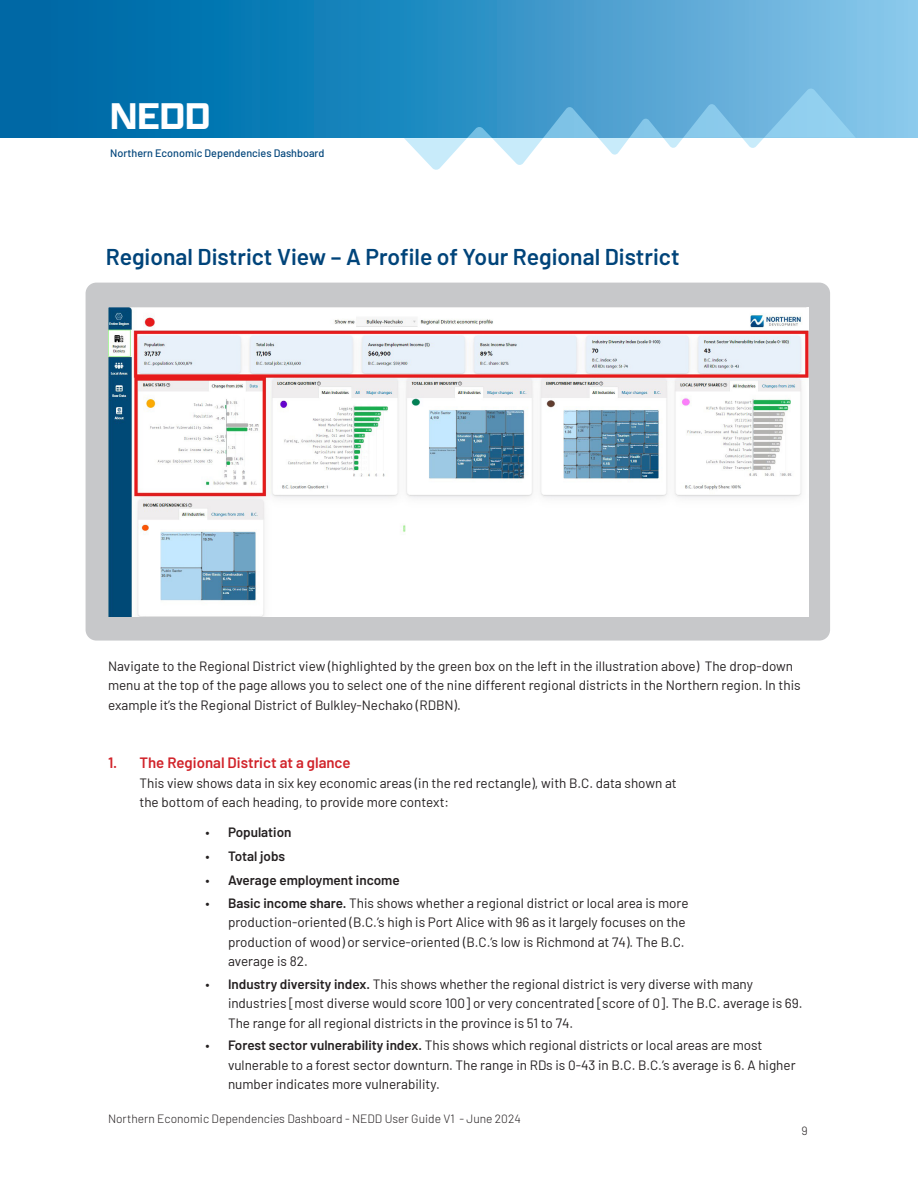
<style>
.page{position:relative;width:918px;height:1188px;background:#fff}
.page>*{position:absolute;margin:0;border:0;box-sizing:border-box;transform-origin:0 0}
.t1{font:600 39.6px "Apotek Extra Wide";color:#fff}
.t2{font:600 22.8px "Barlow";color:#00447a}
.t3{font:600 15px "Barlow";color:#d1232a}
.t4{font:13.5px/19.5px "Barlow";color:#231f20}
.t5{font:600 13.5px "Barlow";color:#231f20}
.t6{font:300 12px "Barlow";color:#231f20}
.t7{font:500 10.8px "Barlow";color:#00447a}
.s1{font-weight:400}
.s2{font-weight:600}
</style>
<div class="page">
<div style="left:86px;top:283px;width:744px;height:358px;background:#c7c8ca;border-radius:11px"></div>
<img style="left:108px;top:307px;width:701px;height:309px">
<svg style="left:0;top:0;width:918px;height:138px;background:#2d8ec2"></svg>
<svg style="left:404px;top:89px;width:452px;height:81px"></svg>
<p class="t1" style="left:110px;top:91px;width:102px">NEDD</p>
<p class="t7" style="left:110px;top:145px;width:216px">Northern Economic Dependencies Dashboard</p>
<p class="t2" style="left:106px;top:240px;width:575px">Regional District View – A Profile of Your Regional District</p>
<p class="t4" style="left:108px;top:655px;width:694px">Navigate to the Regional District view (highlighted by the green box on the left in the illustration above) The drop-down menu at the top of the page allows you to select one of the nine different regional districts in the Northern region. In this example it’s the Regional District of Bulkley-Nechako (RDBN).</p>
<p class="t3" style="left:108px;top:752px;width:244px">1. The Regional District at a glance</p>
<p class="t4" style="left:139px;top:772px;width:539px">This view shows data in six key economic areas (in the red rectangle), with B.C. data shown at</p>
<p class="t4" style="left:139px;top:792px;width:311px">the bottom of each heading, to provide more context:</p>
<p class="t5" style="left:206px;top:823px;width:88px"><span class="s1">•</span> Population</p>
<p class="t5" style="left:205px;top:847px;width:81px"><span class="s1">•</span> Total jobs</p>
<p class="t5" style="left:205px;top:871px;width:196px"><span class="s1">•</span> Average employment income</p>
<p class="t4" style="left:205px;top:892px;width:485px">• <span class="s2">Basic income share.</span> This shows whether a regional district or local area is more</p>
<p class="t4" style="left:228px;top:912px;width:459px">production-oriented (B.C.’s high is Port Alice with 96 as it largely focuses on the</p>
<p class="t4" style="left:228px;top:931px;width:458px">production of wood) or service-oriented (B.C.’s low is Richmond at 74). The B.C.</p>
<p class="t4" style="left:228px;top:951px;width:81px">average is 82.</p>
<p class="t4" style="left:228px;top:973px;width:576px;text-indent:-23px">• <span class="s2">Industry diversity index.</span> This shows whether the regional district is very diverse with many industries [most diverse would score 100] or very concentrated [score of 0]. The B.C. average is 69.<br>The range for all regional districts in the province is 51 to 74.</p>
<p class="t4" style="left:228px;top:1035px;width:569px;text-indent:-23px">• <span class="s2">Forest sector vulnerability index.</span> This shows which regional districts or local areas are most vulnerable to a forest sector downturn. The range in RDs is 0-43 in B.C. B.C.’s average is 6. A higher number indicates more vulnerability.</p>
<p class="t6" style="left:108px;top:1110px;width:414px">Northern Economic Dependencies Dashboard - NEDD User Guide V1 - June 2024</p>
<p class="t6" style="left:801px;top:1122px;width:8px">9</p>
</div>
